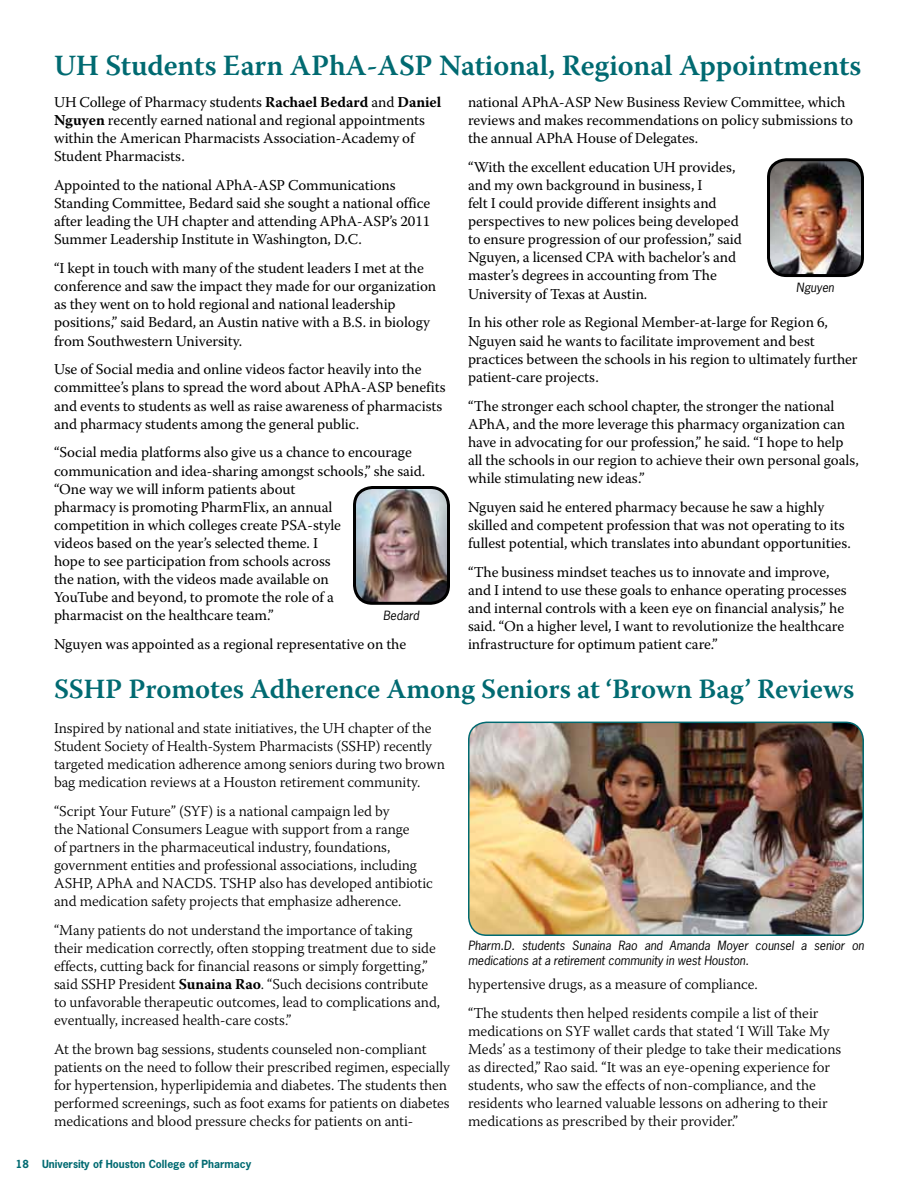
<style>
.page{position:relative;width:918px;height:1188px;background:#fff}
.page>*{position:absolute;margin:0;border:0;box-sizing:border-box;transform-origin:0 0}
.t1{font:600 29.25px "Warnock Pro";letter-spacing:-.005em;color:#006a71}
.t2{font:600 27.75px "Warnock Pro";letter-spacing:-.005em;color:#006a71}
.t3{font:15px/18.1px "Warnock Pro";letter-spacing:-.005em;color:#000}
.t4{font:300 15px/18px "Warnock Pro";letter-spacing:-.005em;color:#000}
.t5{font:italic 12px/15px "News Gothic Std";color:#000}
.t6{font:700 10.5px "News Gothic Std";color:#006a71}
.s1{font-weight:700}
</style>
<div class="page">
<img style="left:355px;top:488px;width:91px;height:113px">
<div style="left:353px;top:486px;width:97px;height:119px;border:3px solid #000;border-radius:18px"></div>
<img style="left:771px;top:162px;width:91px;height:114px">
<div style="left:767px;top:158px;width:97px;height:119px;border:3px solid #000;border-radius:18px"></div>
<img style="left:469px;top:722px;width:394px;height:213px">
<div style="left:468px;top:722px;width:396px;height:214px;border:2px solid #006a71;border-radius:18px"></div>
<h1 class="t1" style="left:54px;top:48px;width:809px">UH Students Earn APhA-ASP National, Regional Appointments</h1>
<p class="t3" style="left:54px;top:93px;width:389px">UH College of Pharmacy students <span class="s1">Rachael Bedard</span> and <span class="s1">Daniel Nguyen</span> recently earned national and regional appointments within the American Pharmacists Association-Academy of Student Pharmacists.</p>
<p class="t3" style="left:54px;top:176px;width:378px">Appointed to the national APhA-ASP Communications Standing Committee, Bedard said she sought a national office after leading the UH chapter and attending APhA-ASP’s 2011<br>Summer Leadership Institute in Washington, D.C.</p>
<p class="t3" style="left:54px;top:259px;width:384px">“I kept in touch with many of the student leaders I met at the conference and saw the impact they made for our organization as they went on to hold regional and national leadership positions,” said Bedard, an Austin native with a B.S. in biology from Southwestern University.</p>
<p class="t3" style="left:54px;top:360px;width:393px">Use of Social media and online videos factor heavily into the committee’s plans to spread the word about APhA-ASP benefits and events to students as well as raise awareness of pharmacists and pharmacy students among the general public.</p>
<p class="t3" style="left:54px;top:443px;width:373px">“Social media platforms also give us a chance to encourage communication and idea-sharing amongst schools,” she said. “One way we will inform patients about<br>pharmacy is promoting PharmFlix, an annual<br>competition in which colleges create PSA-style<br>videos based on the year’s selected theme. I<br>hope to see participation from schools across<br>the nation, with the videos made available on<br>YouTube and beyond, to promote the role of a<br>pharmacist on the healthcare team.”</p>
<p class="t3" style="left:54px;top:635px;width:354px">Nguyen was appointed as a regional representative on the</p>
<p class="t3" style="left:468px;top:93px;width:387px">national APhA-ASP New Business Review Committee, which reviews and makes recommendations on policy submissions to the annual APhA House of Delegates.</p>
<p class="t3" style="left:468px;top:158px;width:275px">“With the excellent education UH provides, and my own background in business, I<br>felt I could provide different insights and perspectives to new polices being developed to ensure progression of our profession,” said Nguyen, a licensed CPA with bachelor’s and master’s degrees in accounting from The University of Texas at Austin.</p>
<p class="t3" style="left:468px;top:313px;width:391px">In his other role as Regional Member-at-large for Region 6, Nguyen said he wants to facilitate improvement and best practices between the schools in his region to ultimately further patient-care projects.</p>
<p class="t3" style="left:468px;top:396px;width:393px">“The stronger each school chapter, the stronger the national APhA, and the more leverage this pharmacy organization can have in advocating for our profession,” he said. “I hope to help all the schools in our region to achieve their own personal goals, while stimulating new ideas.”</p>
<p class="t3" style="left:468px;top:498px;width:385px">Nguyen said he entered pharmacy because he saw a highly skilled and competent profession that was not operating to its fullest potential, which translates into abundant opportunities.</p>
<p class="t3" style="left:468px;top:562px;width:380px">“The business mindset teaches us to innovate and improve, and I intend to use these goals to enhance operating processes and internal controls with a keen eye on financial analysis,” he said. “On a higher level, I want to revolutionize the healthcare infrastructure for optimum patient care.”</p>
<p class="t5" style="left:796px;top:280px;width:39px">Nguyen</p>
<p class="t5" style="left:383px;top:608px;width:37px">Bedard</p>
<h2 class="t2" style="left:54px;top:673px;width:802px">SSHP Promotes Adherence Among Seniors at ‘Brown Bag’ Reviews</h2>
<p class="t4" style="left:54px;top:718px;width:393px">Inspired by national and state initiatives, the UH chapter of the Student Society of Health-System Pharmacists (SSHP) recently targeted medication adherence among seniors during two brown bag medication reviews at a Houston retirement community.</p>
<p class="t4" style="left:54px;top:801px;width:380px">“Script Your Future” (SYF) is a national campaign led by<br>the National Consumers League with support from a range<br>of partners in the pharmaceutical industry, foundations, government entities and professional associations, including ASHP, APhA and NACDS. TSHP also has developed antibiotic and medication safety projects that emphasize adherence.</p>
<p class="t4" style="left:54px;top:921px;width:388px">“Many patients do not understand the importance of taking their medication correctly, often stopping treatment due to side effects, cutting back for financial reasons or simply forgetting,” said SSHP President <span class="s1">Sunaina Rao</span>. “Such decisions contribute to unfavorable therapeutic outcomes, lead to complications and, eventually, increased health-care costs.”</p>
<p class="t4" style="left:54px;top:1040px;width:397px">At the brown bag sessions, students counseled non-compliant patients on the need to follow their prescribed regimen, especially for hypertension, hyperlipidemia and diabetes. The students then performed screenings, such as foot exams for patients on diabetes medications and blood pressure checks for patients on anti-</p>
<p class="t5" style="left:468px;top:938px;width:397px">Pharm.D. students Sunaina Rao and Amanda Moyer counsel a senior on medications at a retirement community in west Houston.</p>
<p class="t4" style="left:468px;top:969px;width:352px;line-height:28.8px">hypertensive drugs, as a measure of compliance.<br>“The students then helped residents compile a list of their</p>
<p class="t4" style="left:468px;top:1022px;width:375px">medications on SYF wallet cards that stated ‘I Will Take My Meds’ as a testimony of their pledge to take their medications as directed,” Rao said. “It was an eye-opening experience for students, who saw the effects of non-compliance, and the residents who learned valuable lessons on adhering to their medications as prescribed by their provider.”</p>
<p class="t6" style="left:16px;top:1157px;width:237px">18 University of Houston College of Pharmacy</p>
</div>
